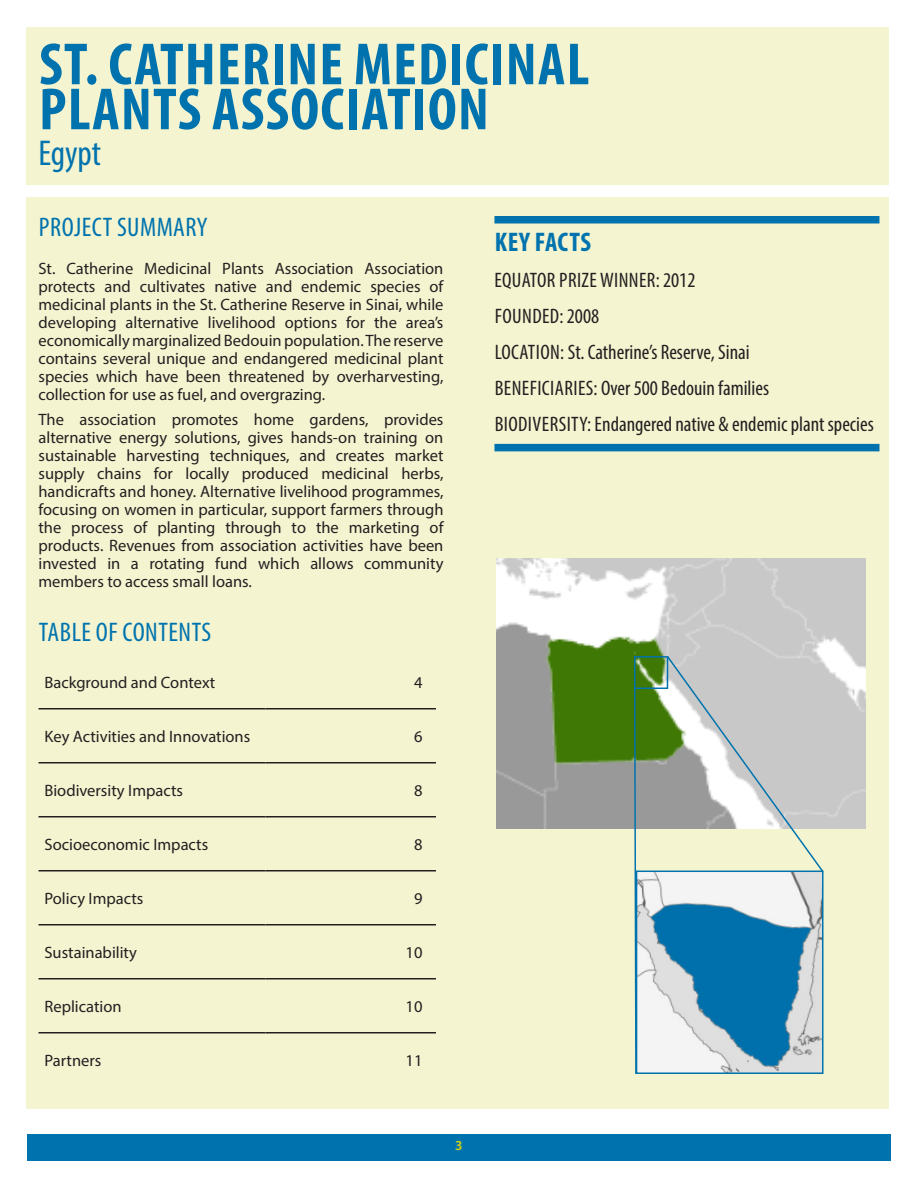
<style>
.page{position:relative;width:918px;height:1188px;background:#fff}
.page>*{position:absolute;margin:0;border:0;box-sizing:border-box;transform-origin:0 0}
.t1{font:700 condensed 60px "Myriad Pro";letter-spacing:.02em;color:#0073ae}
.t2{font:condensed 36px "Myriad Pro";color:#0073ae}
.t3{font:condensed 27px "Myriad Pro";letter-spacing:.02em;color:#0073ae}
.t4{font:700 condensed 27px "Myriad Pro";letter-spacing:.02em;color:#0073ae}
.t5{font:condensed 21px "Myriad Pro";color:#231f20}
.t6{font:condensed 21px "Myriad Pro";letter-spacing:.02em;color:#231f20}
.t7{font:16.5px/18px "Myriad Pro";color:#231f20;text-align:justify}
.t8{font:600 13.8px "Myriad Pro";color:#d4d110}
</style>
<div class="page">
<div style="left:26px;top:27px;width:863px;height:1081px;background:#f4f4d1"></div>
<img style="left:497px;top:559px;width:369px;height:269px">
<div style="left:494px;top:216px;width:385px;height:7px;background:#0073ae"></div>
<div style="left:494px;top:444px;width:385px;height:7px;background:#0073ae"></div>
<div style="left:27px;top:1134px;width:864px;height:27px;background:#0073ae"></div>
<hr style="left:39px;top:708px;width:227px;height:2px;background:#231f20">
<hr style="left:266px;top:708px;width:170px;height:2px;background:#231f20">
<hr style="left:39px;top:762px;width:227px;height:2px;background:#231f20">
<hr style="left:266px;top:762px;width:170px;height:2px;background:#231f20">
<hr style="left:39px;top:816px;width:227px;height:2px;background:#231f20">
<hr style="left:266px;top:816px;width:170px;height:2px;background:#231f20">
<hr style="left:39px;top:870px;width:227px;height:2px;background:#231f20">
<hr style="left:266px;top:870px;width:170px;height:2px;background:#231f20">
<hr style="left:39px;top:924px;width:227px;height:2px;background:#231f20">
<hr style="left:266px;top:924px;width:170px;height:2px;background:#231f20">
<hr style="left:39px;top:978px;width:227px;height:2px;background:#231f20">
<hr style="left:266px;top:978px;width:170px;height:2px;background:#231f20">
<hr style="left:39px;top:1032px;width:227px;height:2px;background:#231f20">
<hr style="left:266px;top:1032px;width:170px;height:2px;background:#231f20">
<img style="left:639px;top:874px;width:182px;height:197px">
<div style="left:636px;top:871px;width:188px;height:203px;border:2px solid #0073ae"></div>
<div style="left:634px;top:656px;width:34px;height:33px;border:2px solid #0073ae"></div>
<svg style="left:633px;top:688px;width:4px;height:386px"></svg>
<svg style="left:665px;top:654px;width:160px;height:220px"></svg>
<div style="left:24px;top:185px;width:874px;height:12px;background:#fff"></div>
<p class="t1" style="left:39px;top:27px;width:552px">ST. CATHERINE MEDICINAL</p>
<p class="t1" style="left:39px;top:72px;width:451px">PLANTS ASSOCIATION</p>
<p class="t2" style="left:39px;top:132px;width:64px">Egypt</p>
<p class="t3" style="left:39px;top:211px;width:170px">PROJECT SUMMARY</p>
<p class="t7" style="left:39px;top:259px;width:407px">St. Catherine Medicinal Plants Association Association protects and cultivates native and endemic species of medicinal plants in the St. Catherine Reserve in Sinai, while developing alternative livelihood options for the area’s economically marginalized Bedouin population. The reserve contains several unique and endangered medicinal plant species which have been threatened by overharvesting, collection for use as fuel, and overgrazing.</p>
<p class="t7" style="left:39px;top:410px;width:407px">The association promotes home gardens, provides alternative energy solutions, gives hands-on training on sustainable harvesting techniques, and creates market supply chains for locally produced medicinal herbs, handicrafts and honey. Alternative livelihood programmes, focusing on women in particular, support farmers through the process of planting through to the marketing of products. Revenues from association activities have been invested in a rotating fund which allows community members to access small loans.</p>
<p class="t3" style="left:39px;top:616px;width:174px">TABLE OF CONTENTS</p>
<p class="t7" style="left:45px;top:673px;width:172px">Background and Context</p>
<p class="t7" style="left:414px;top:673px;width:10px">4</p>
<p class="t7" style="left:45px;top:727px;width:207px">Key Activities and Innovations</p>
<p class="t7" style="left:414px;top:727px;width:10px">6</p>
<p class="t7" style="left:45px;top:781px;width:140px">Biodiversity Impacts</p>
<p class="t7" style="left:414px;top:781px;width:10px">8</p>
<p class="t7" style="left:45px;top:835px;width:165px">Socioeconomic Impacts</p>
<p class="t7" style="left:414px;top:835px;width:10px">8</p>
<p class="t7" style="left:45px;top:889px;width:100px">Policy Impacts</p>
<p class="t7" style="left:414px;top:889px;width:10px">9</p>
<p class="t7" style="left:45px;top:943px;width:94px">Sustainability</p>
<p class="t7" style="left:406px;top:943px;width:18px">10</p>
<p class="t7" style="left:45px;top:997px;width:79px">Replication</p>
<p class="t7" style="left:406px;top:997px;width:18px">10</p>
<p class="t7" style="left:45px;top:1051px;width:58px">Partners</p>
<p class="t7" style="left:406px;top:1051px;width:18px">11</p>
<p class="t8" style="left:455px;top:1136px;width:9px">3</p>
<p class="t4" style="left:495px;top:225px;width:98px">KEY FACTS</p>
<p class="t6" style="left:494px;top:267px;width:203px">EQUATOR PRIZE WINNER: 2012</p>
<p class="t6" style="left:495px;top:303px;width:106px">FOUNDED: 2008</p>
<p class="t5" style="left:495px;top:339px;width:257px">LOCATION: St. Catherine’s Reserve, Sinai</p>
<p class="t5" style="left:495px;top:375px;width:276px">BENEFICIARIES: Over 500 Bedouin families</p>
<p class="t5" style="left:495px;top:411px;width:381px">BIODIVERSITY: Endangered native &amp; endemic plant species</p>
</div>
